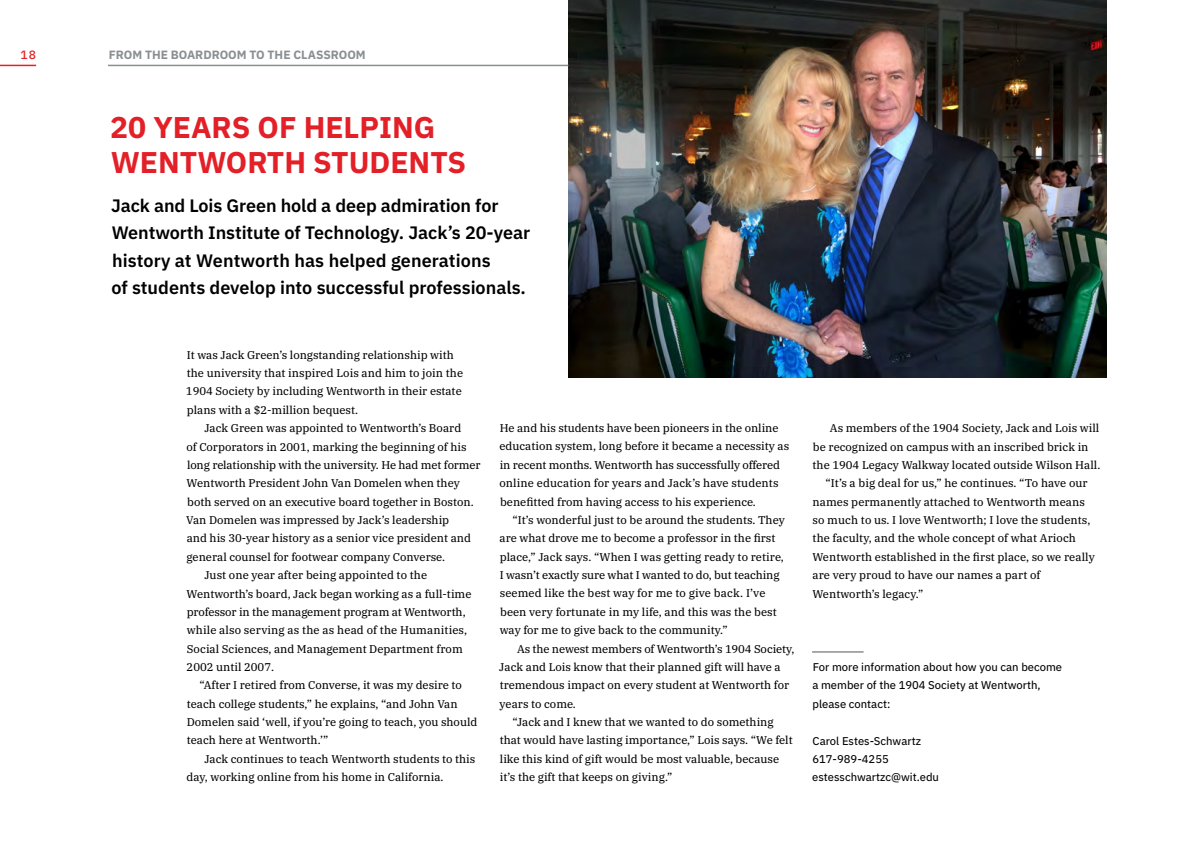
<style>
.page{position:relative;width:1188px;height:864px;background:#fff}
.page>*{position:absolute;margin:0;border:0;box-sizing:border-box;transform-origin:0 0}
.t1{font:700 30px/34.5px "IBM Plex Sans";color:#e31f27}
.t2{font:600 18px/27.6px "IBM Plex Sans";color:#000}
.t3{font:700 12px "IBM Plex Sans";color:#8b8f91}
.t4{font:500 12px "IBM Plex Sans";color:#e31f27}
.t5{font:11.25px/18.3px "IBM Plex Serif Text";color:#000}
.t6{font:11.25px/18.3px "IBM Plex Sans Text";color:#000}
</style>
<div class="page">
<hr style="left:812px;top:651px;width:52px;height:2px;background:#8b8f91">
<img style="left:568px;top:0;width:539px;height:378px">
<hr style="left:0;top:65px;width:36px;height:1px;background:#e31f27">
<hr style="left:108px;top:65px;width:460px;height:1px;background:#8b8f91">
<p class="t4" style="left:21px;top:45px;width:17px">18</p>
<p class="t3" style="left:109px;top:45px;width:258px">FROM THE BOARDROOM TO THE CLASSROOM</p>
<h1 class="t1" style="left:110px;top:108px;width:357px">20 YEARS OF HELPING<br>WENTWORTH STUDENTS</h1>
<h2 class="t2" style="left:111px;top:190px;width:421px">Jack and Lois Green hold a deep admiration for Wentworth Institute of Technology. Jack’s 20-year history at Wentworth has helped generations<br>of students develop into successful professionals.</h2>
<p class="t5" style="left:186px;top:345px;width:279px">It was Jack Green’s longstanding relationship with the university that inspired Lois and him to join the 1904 Society by including Wentworth in their estate plans with a $2-million bequest.</p>
<p class="t5" style="left:204px;top:418px;width:258px">Jack Green was appointed to Wentworth’s Board</p>
<p class="t5" style="left:186px;top:436px;width:282px">of Corporators in 2001, marking the beginning of his</p>
<p class="t5" style="left:187px;top:455px;width:295px">long relationship with the university. He had met former</p>
<p class="t5" style="left:187px;top:473px;width:275px">Wentworth President John Van Domelen when they</p>
<p class="t5" style="left:187px;top:492px;width:288px">both served on an executive board together in Boston.</p>
<p class="t5" style="left:186px;top:510px;width:264px">Van Domelen was impressed by Jack’s leadership</p>
<p class="t5" style="left:187px;top:528px;width:286px">and his 30-year history as a senior vice president and</p>
<p class="t5" style="left:187px;top:547px;width:260px">general counsel for footwear company Converse.</p>
<p class="t5" style="left:204px;top:565px;width:224px">Just one year after being appointed to the</p>
<p class="t5" style="left:187px;top:583px;width:286px">Wentworth’s board, Jack began working as a full-time</p>
<p class="t5" style="left:187px;top:602px;width:280px">professor in the management program at Wentworth,</p>
<p class="t5" style="left:187px;top:620px;width:282px">while also serving as the as head of the Humanities,</p>
<p class="t5" style="left:187px;top:639px;width:277px">Social Sciences, and Management Department from</p>
<p class="t5" style="left:187px;top:657px;width:89px">2002 until 2007.</p>
<p class="t5" style="left:200px;top:675px;width:264px">“After I retired from Converse, it was my desire to</p>
<p class="t5" style="left:187px;top:694px;width:272px">teach college students,” he explains, “and John Van</p>
<p class="t5" style="left:187px;top:712px;width:292px">Domelen said ‘well, if you’re going to teach, you should</p>
<p class="t5" style="left:187px;top:730px;width:143px">teach here at Wentworth.’”</p>
<p class="t5" style="left:204px;top:749px;width:273px">Jack continues to teach Wentworth students to this</p>
<p class="t5" style="left:187px;top:767px;width:258px">day, working online from his home in California.</p>
<p class="t5" style="left:499px;top:418px;width:291px">He and his students have been pioneers in the online education system, long before it became a necessity as in recent months. Wentworth has successfully offered online education for years and Jack’s have students benefitted from having access to his experience.</p>
<p class="t5" style="left:500px;top:510px;width:287px;text-indent:13px">“It’s wonderful just to be around the students. They are what drove me to become a professor in the first place,” Jack says. “When I was getting ready to retire, I wasn’t exactly sure what I wanted to do, but teaching seemed like the best way for me to give back. I’ve been very fortunate in my life, and this was the best way for me to give back to the community.”</p>
<p class="t5" style="left:517px;top:638px;width:279px">As the newest members of Wentworth’s 1904 Society,</p>
<p class="t5" style="left:499px;top:657px;width:283px">Jack and Lois know that their planned gift will have a</p>
<p class="t5" style="left:500px;top:675px;width:291px">tremendous impact on every student at Wentworth for</p>
<p class="t5" style="left:500px;top:694px;width:78px">years to come.</p>
<p class="t5" style="left:512px;top:712px;width:263px">“Jack and I knew that we wanted to do something</p>
<p class="t5" style="left:500px;top:730px;width:295px">that would have lasting importance,” Lois says. “We felt</p>
<p class="t5" style="left:500px;top:749px;width:281px">like this kind of gift would be most valuable, because</p>
<p class="t5" style="left:500px;top:767px;width:174px">it’s the gift that keeps on giving.”</p>
<p class="t5" style="left:830px;top:418px;width:271px">As members of the 1904 Society, Jack and Lois will</p>
<p class="t5" style="left:813px;top:436px;width:277px">be recognized on campus with an inscribed brick in</p>
<p class="t5" style="left:813px;top:455px;width:289px">the 1904 Legacy Walkway located outside Wilson Hall.</p>
<p class="t5" style="left:825px;top:473px;width:264px">“It’s a big deal for us,” he continues. “To have our</p>
<p class="t5" style="left:813px;top:492px;width:274px">names permanently attached to Wentworth means</p>
<p class="t5" style="left:813px;top:510px;width:279px">so much to us. I love Wentworth; I love the students,</p>
<p class="t5" style="left:813px;top:528px;width:265px">the faculty, and the whole concept of what Arioch</p>
<p class="t5" style="left:812px;top:547px;width:284px">Wentworth established in the first place, so we really</p>
<p class="t5" style="left:813px;top:565px;width:229px">are very proud to have our names a part of</p>
<p class="t5" style="left:812px;top:583px;width:113px">Wentworth’s legacy.”</p>
<p class="t6" style="left:812px;top:657px;width:251px">For more information about how you can become a member of the 1904 Society at Wentworth, please contact:</p>
<p class="t6" style="left:812px;top:730px;width:128px">Carol Estes-Schwartz<br>617-989-4255 estesschwartzc@wit.edu</p>
</div>
